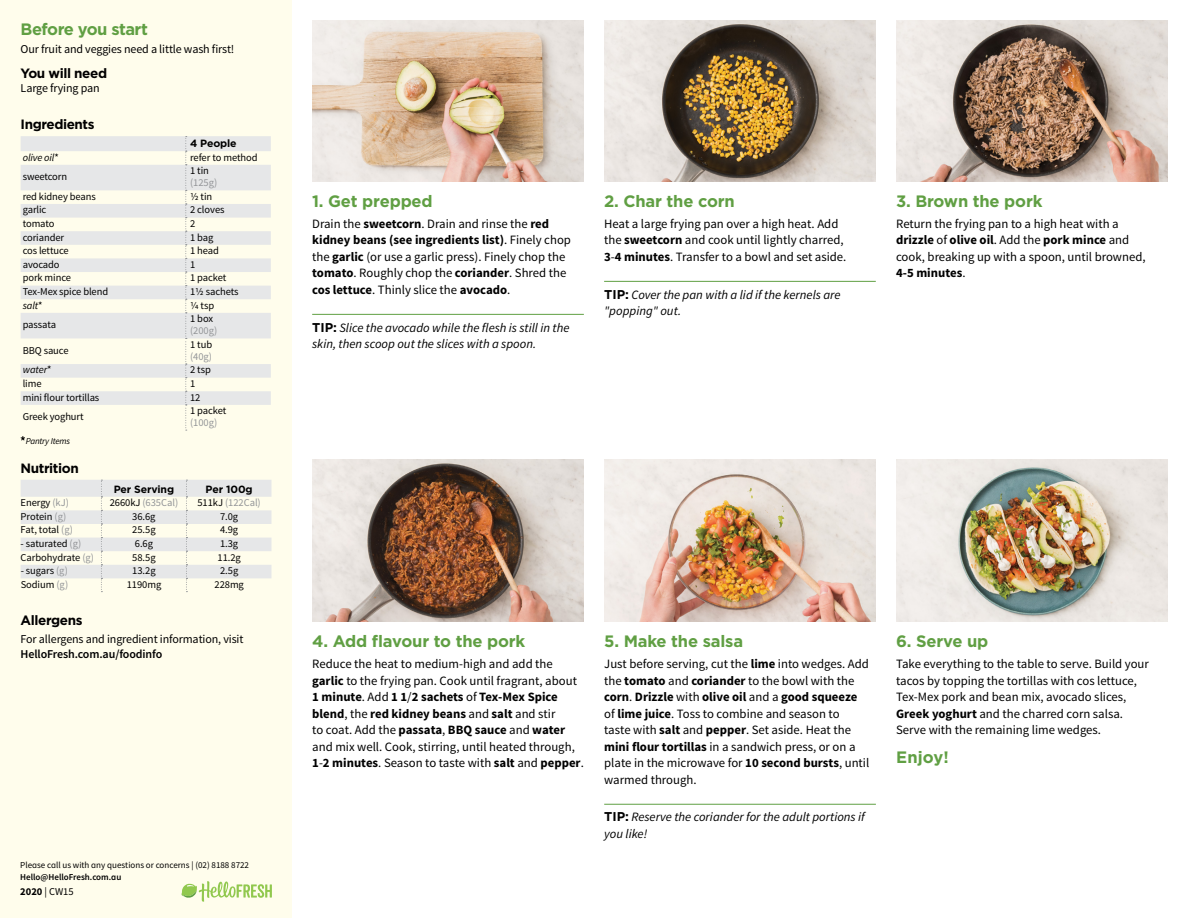
<style>
.page{position:relative;width:1188px;height:918px;background:#fff}
.page>*{position:absolute;margin:0;border:0;box-sizing:border-box;transform-origin:0 0}
.t1{font:700 16.5px "Gotham";letter-spacing:-.01em;color:#609f43}
.t2{font:700 16.5px "Gotham";letter-spacing:-.03em;color:#609f43}
.t3{font:700 13.5px "Gotham";letter-spacing:-.03em;color:#000}
.t4{font:12.75px/16.5px "Source Sans Pro";color:#000}
.t5{font:italic 12.75px/16.5px "Source Sans Pro";color:#000}
.t6{font:12px "Source Sans Pro";letter-spacing:-.01em;color:#000}
.t7{font:600 12px "Source Sans Pro";letter-spacing:-.01em;color:#000}
.t8{font:10.5px "Source Sans Pro";letter-spacing:-.01em;color:#000}
.t9{font:10.5px "Source Sans Pro";letter-spacing:-.005em;color:#939598}
.t10{font:700 10.5px "Gotham";letter-spacing:-.01em;color:#000}
.t11{font:italic 10.5px "Source Sans Pro";letter-spacing:-.01em;color:#000}
.t12{font:9px "Source Sans Pro";color:#000}
.t13{font:600 9px "Source Sans Pro";color:#000}
.t14{font:italic 9px "Source Sans Pro";letter-spacing:-.02em;color:#000}
.s1{font-style:normal}
.s2{color:#939598}
.s3{color:#000}
.s4{font-weight:700}
.s5{font-family:"Gotham";font-weight:700;font-style:normal}
</style>
<div class="page">
<div style="left:0;top:0;width:292px;height:918px;background:#fffdec"></div>
<svg style="left:182px;top:881px;width:90px;height:21px"></svg>
<hr style="left:312px;top:314px;width:272px;height:1px;background:#609f43">
<hr style="left:604px;top:281px;width:272px;height:1px;background:#609f43">
<hr style="left:604px;top:804px;width:272px;height:1px;background:#609f43">
<svg style="left:21px;top:136px;width:250px;height:269px;fill:#e6e7e8"></svg>
<svg style="left:185px;top:136px;width:2px;height:295px"></svg>
<svg style="left:21px;top:436px;width:4px;height:5px"></svg>
<svg style="left:21px;top:480px;width:250px;height:112px"></svg>
<img style="left:312px;top:459px;width:272px;height:162px">
<img style="left:604px;top:459px;width:272px;height:162px">
<img style="left:896px;top:459px;width:272px;height:162px">
<img style="left:312px;top:20px;width:272px;height:161px">
<img style="left:604px;top:20px;width:272px;height:161px">
<img style="left:896px;top:20px;width:272px;height:161px">
<p class="t2" style="left:21px;top:18px;width:129px">Before you start</p>
<p class="t6" style="left:21px;top:42px;width:215px">Our fruit and veggies need a little wash first!</p>
<p class="t3" style="left:21px;top:64px;width:88px">You will need</p>
<p class="t6" style="left:21px;top:80px;width:81px">Large frying pan</p>
<p class="t3" style="left:21px;top:115px;width:75px">Ingredients</p>
<p class="t10" style="left:190px;top:136px;width:48px">4 People</p>
<p class="t11" style="left:23px;top:151px;width:38px">olive oil<span class="s1">*</span></p>
<p class="t8" style="left:190px;top:151px;width:69px">refer to method</p>
<p class="t8" style="left:23px;top:170px;width:46px">sweetcorn</p>
<p class="t8" style="left:190px;top:164px;width:20px">1 tin</p>
<p class="t9" style="left:190px;top:176px;width:29px">(125g)</p>
<p class="t8" style="left:23px;top:190px;width:75px">red kidney beans</p>
<p class="t8" style="left:190px;top:190px;width:24px">1/2 tin</p>
<p class="t8" style="left:23px;top:203px;width:25px">garlic</p>
<p class="t8" style="left:190px;top:203px;width:36px">2 cloves</p>
<p class="t8" style="left:23px;top:217px;width:33px">tomato</p>
<p class="t8" style="left:190px;top:217px;width:7px">2</p>
<p class="t8" style="left:23px;top:231px;width:43px">coriander</p>
<p class="t8" style="left:190px;top:231px;width:25px">1 bag</p>
<p class="t8" style="left:23px;top:244px;width:47px">cos lettuce</p>
<p class="t8" style="left:190px;top:244px;width:31px">1 head</p>
<p class="t8" style="left:23px;top:258px;width:38px">avocado</p>
<p class="t8" style="left:190px;top:258px;width:7px">1</p>
<p class="t8" style="left:23px;top:271px;width:50px">pork mince</p>
<p class="t8" style="left:190px;top:271px;width:38px">1 packet</p>
<p class="t8" style="left:23px;top:285px;width:87px">Tex-Mex spice blend</p>
<p class="t8" style="left:190px;top:285px;width:50px">11/2 sachets</p>
<p class="t11" style="left:23px;top:299px;width:21px">salt<span class="s1">*</span></p>
<p class="t8" style="left:190px;top:299px;width:26px">1/4 tsp</p>
<p class="t8" style="left:23px;top:318px;width:35px">passata</p>
<p class="t8" style="left:190px;top:312px;width:25px">1 box</p>
<p class="t9" style="left:190px;top:324px;width:29px">(200g)</p>
<p class="t8" style="left:23px;top:344px;width:47px">BBQ sauce</p>
<p class="t8" style="left:190px;top:338px;width:24px">1 tub</p>
<p class="t9" style="left:190px;top:350px;width:24px">(40g)</p>
<p class="t11" style="left:23px;top:363px;width:30px">water<span class="s1">*</span></p>
<p class="t8" style="left:190px;top:363px;width:22px">2 tsp</p>
<p class="t8" style="left:23px;top:377px;width:20px">lime</p>
<p class="t8" style="left:190px;top:377px;width:7px">1</p>
<p class="t8" style="left:23px;top:391px;width:78px">mini flour tortillas</p>
<p class="t8" style="left:190px;top:391px;width:12px">12</p>
<p class="t8" style="left:23px;top:410px;width:62px">Greek yoghurt</p>
<p class="t8" style="left:190px;top:404px;width:38px">1 packet</p>
<p class="t9" style="left:190px;top:416px;width:29px">(100g)</p>
<p class="t14" style="left:26px;top:435px;width:46px">Pantry Items</p>
<p class="t3" style="left:21px;top:459px;width:60px">Nutrition</p>
<p class="t10" style="left:114px;top:482px;width:62px">Per Serving</p>
<p class="t10" style="left:206px;top:482px;width:48px">Per 100g</p>
<p class="t8" style="left:21px;top:496px;width:50px">Energy <span class="s2">(kJ)</span></p>
<p class="t9" style="left:110px;top:496px;width:70px"><span class="s3">2660kJ</span> (635Cal)</p>
<p class="t9" style="left:197px;top:496px;width:65px"><span class="s3">511kJ</span> (122Cal)</p>
<p class="t8" style="left:21px;top:510px;width:47px">Protein <span class="s2">(g)</span></p>
<p class="t8" style="left:132px;top:510px;width:25px">36.6g</p>
<p class="t8" style="left:220px;top:510px;width:20px">7.0g</p>
<p class="t8" style="left:21px;top:523px;width:54px">Fat, total <span class="s2">(g)</span></p>
<p class="t8" style="left:132px;top:523px;width:25px">25.5g</p>
<p class="t8" style="left:220px;top:523px;width:20px">4.9g</p>
<p class="t8" style="left:21px;top:537px;width:62px">- saturated <span class="s2">(g)</span></p>
<p class="t8" style="left:135px;top:537px;width:20px">6.6g</p>
<p class="t8" style="left:220px;top:537px;width:20px">1.3g</p>
<p class="t8" style="left:21px;top:551px;width:75px">Carbohydrate <span class="s2">(g)</span></p>
<p class="t8" style="left:132px;top:551px;width:25px">58.5g</p>
<p class="t8" style="left:218px;top:551px;width:25px">11.2g</p>
<p class="t8" style="left:21px;top:564px;width:49px">- sugars <span class="s2">(g)</span></p>
<p class="t8" style="left:132px;top:564px;width:25px">13.2g</p>
<p class="t8" style="left:220px;top:564px;width:20px">2.5g</p>
<p class="t8" style="left:21px;top:578px;width:49px">Sodium <span class="s2">(g)</span></p>
<p class="t8" style="left:127px;top:578px;width:36px">1190mg</p>
<p class="t8" style="left:215px;top:578px;width:31px">228mg</p>
<p class="t3" style="left:21px;top:611px;width:63px">Allergens</p>
<p class="t6" style="left:21px;top:631px;width:224px">For allergens and ingredient information, visit</p>
<p class="t7" style="left:21px;top:646px;width:143px">HelloFresh.com.au/foodinfo</p>
<p class="t12" style="left:20px;top:859px;width:230px">Please call us with any questions or concerns | (02) 8188 8722</p>
<p class="t13" style="left:20px;top:871px;width:103px">Hello@HelloFresh.com.au</p>
<p class="t8" style="left:20px;top:885px;width:55px"><span class="s4">2020</span> | CW15</p>
<p class="t1" style="left:312px;top:190px;width:122px">1. Get prepped</p>
<p class="t4" style="left:312px;top:216px;width:260px">Drain the <span class="s4">sweetcorn</span>. Drain and rinse the <span class="s4">red kidney beans (see ingredients list)</span>. Finely chop the <span class="s4">garlic</span> (or use a garlic press). Finely chop the <span class="s4">tomato</span>. Roughly chop the <span class="s4">coriander</span>. Shred the <span class="s4">cos lettuce</span>. Thinly slice the <span class="s4">avocado</span>.</p>
<p class="t5" style="left:312px;top:319px;width:259px"><span class="s5">TIP:</span> Slice the avocado while the flesh is still in the skin, then scoop out the slices with a spoon.</p>
<p class="t1" style="left:604px;top:190px;width:132px">2. Char the corn</p>
<p class="t4" style="left:604px;top:216px;width:244px">Heat a large frying pan over a high heat. Add the <span class="s4">sweetcorn</span> and cook until lightly charred,<br><span class="s4">3</span>-<span class="s4">4 minutes</span>. Transfer to a bowl and set aside.</p>
<p class="t5" style="left:604px;top:286px;width:238px"><span class="s5">TIP:</span> Cover the pan with a lid if the kernels are "popping" out.</p>
<p class="t1" style="left:896px;top:190px;width:148px">3. Brown the pork</p>
<p class="t4" style="left:896px;top:216px;width:251px">Return the frying pan to a high heat with a <span class="s4">drizzle</span> of <span class="s4">olive oil</span>. Add the <span class="s4">pork mince</span> and cook, breaking up with a spoon, until browned, <span class="s4">4-5 minutes</span>.</p>
<p class="t1" style="left:312px;top:631px;width:215px">4. Add flavour to the pork</p>
<p class="t4" style="left:312px;top:656px;width:273px">Reduce the heat to medium-high and add the <span class="s4">garlic</span> to the frying pan. Cook until fragrant, about <span class="s4">1 minute</span>. Add <span class="s4">1 1</span>/<span class="s4">2 sachets</span> of <span class="s4">Tex-Mex Spice blend</span>, the <span class="s4">red kidney beans</span> and <span class="s4">salt</span> and stir<br>to coat. Add the <span class="s4">passata</span>, <span class="s4">BBQ sauce</span> and <span class="s4">water </span>and mix well. Cook, stirring, until heated through, <span class="s4">1</span>-<span class="s4">2 minutes</span>. Season to taste with <span class="s4">salt</span> and <span class="s4">pepper</span>.</p>
<p class="t1" style="left:604px;top:631px;width:140px">5. Make the salsa</p>
<p class="t4" style="left:604px;top:656px;width:267px">Just before serving, cut the <span class="s4">lime</span> into wedges. Add the <span class="s4">tomato</span> and <span class="s4">coriander</span> to the bowl with the <span class="s4">corn</span>. <span class="s4">Drizzle</span> with <span class="s4">olive oil</span> and a <span class="s4">good squeeze </span>of <span class="s4">lime juice</span>. Toss to combine and season to<br>taste with <span class="s4">salt</span> and <span class="s4">pepper</span>. Set aside. Heat the <span class="s4">mini flour tortillas</span> in a sandwich press, or on a plate in the microwave for <span class="s4">10 second bursts</span>, until warmed through.</p>
<p class="t5" style="left:604px;top:809px;width:262px"><span class="s5">TIP:</span> Reserve the coriander for the adult portions if you like!</p>
<p class="t1" style="left:896px;top:631px;width:94px">6. Serve up</p>
<p class="t4" style="left:896px;top:656px;width:254px">Take everything to the table to serve. Build your tacos by topping the tortillas with cos lettuce, Tex-Mex pork and bean mix, avocado slices, <span class="s4">Greek yoghurt</span> and the charred corn salsa.<br>Serve with the remaining lime wedges.</p>
<p class="t1" style="left:896px;top:747px;width:54px">Enjoy!</p>
</div>
